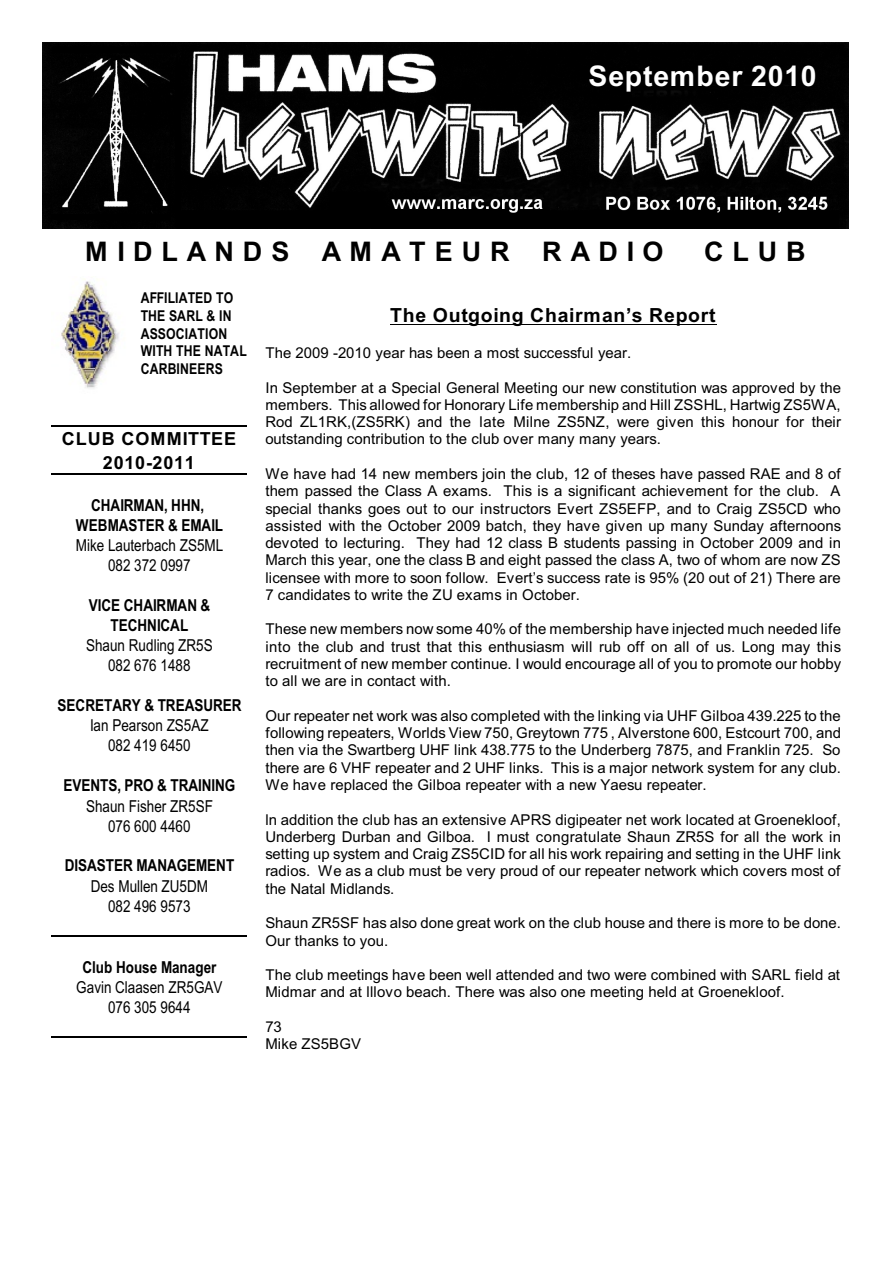
<style>
.page{position:relative;width:893px;height:1263px;background:#fff}
.page>*{position:absolute;margin:0;border:0;box-sizing:border-box;transform-origin:0 0}
.t1{font:700 28.5px "Arial";letter-spacing:.025em;color:#fff}
.t2{font:700 27px "Arial";letter-spacing:.33em;color:#000}
.t3{font:700 19.5px "Arial";letter-spacing:.035em;color:#000}
.t4{font:700 18px/23.4px "Arial";letter-spacing:.045em;color:#000;text-align:center}
.t5{font:16.5px/20.1px "Arial Narrow";color:#000;text-align:center}
.t6{font:700 16.5px/19.8px "Arial Narrow";color:#000;text-align:center}
.t7{font:15px/17.2px "Arial";color:#000;text-align:justify}
.t8{font:700 15px/17.7px "Arial Narrow";letter-spacing:.01em;color:#000}
</style>
<div class="page">
<hr style="left:390px;top:324px;width:326px;height:1px;background:#000">
<hr style="left:51px;top:425px;width:196px;height:1px;background:#000">
<hr style="left:51px;top:473px;width:196px;height:1px;background:#000">
<hr style="left:51px;top:936px;width:196px;height:1px;background:#000">
<hr style="left:51px;top:1036px;width:196px;height:2px;background:#000">
<img style="left:43px;top:42px;width:805px;height:186px">
<img style="left:61px;top:279px;width:58px;height:109px">
<h1 class="t1" style="left:589px;top:65px;width:230px">September 2010</h1>
<h2 class="t2" style="left:85px;top:242px;width:580px">MIDLANDS AMATEUR RADIO</h2>
<h2 class="t2" style="left:704px;top:242px;width:103px">CLUB</h2>
<p class="t8" style="left:141px;top:290px;width:108px">AFFILIATED TO<br>THE SARL &amp; IN<br>ASSOCIATION<br>WITH THE NATAL<br>CARBINEERS</p>
<p class="t4" style="left:62px;top:429px;width:176px">CLUB COMMITTEE<br>2010-2011</p>
<p class="t6" style="left:76px;top:497px;width:149px">CHAIRMAN, HHN,<br>WEBMASTER &amp; EMAIL</p>
<p class="t5" style="left:76px;top:537px;width:149px">Mike Lauterbach ZS5ML<br>082 372 0997</p>
<p class="t6" style="left:89px;top:597px;width:123px">VICE CHAIRMAN &amp;<br>TECHNICAL</p>
<p class="t5" style="left:86px;top:637px;width:128px">Shaun Rudling ZR5S<br>082 676 1488</p>
<p class="t6" style="left:58px;top:697px;width:186px">SECRETARY &amp; TREASURER</p>
<p class="t5" style="left:90px;top:717px;width:120px">Ian Pearson ZS5AZ<br>082 419 6450</p>
<p class="t6" style="left:63px;top:777px;width:174px">EVENTS, PRO &amp; TRAINING</p>
<p class="t5" style="left:86px;top:797px;width:128px">Shaun Fisher ZR5SF<br>076 600 4460</p>
<p class="t6" style="left:65px;top:857px;width:171px">DISASTER MANAGEMENT</p>
<p class="t5" style="left:91px;top:877px;width:119px">Des Mullen ZU5DM<br>082 496 9573</p>
<p class="t6" style="left:82px;top:959px;width:136px">Club House Manager</p>
<p class="t5" style="left:76px;top:979px;width:148px">Gavin Claasen ZR5GAV<br>076 305 9644</p>
<h3 class="t3" style="left:390px;top:307px;width:327px">The Outgoing Chairman’s Report</h3>
<p class="t7" style="left:265px;top:345px;width:367px">The 2009 -2010 year has been a most successful year.</p>
<p class="t7" style="left:265px;top:380px;width:577px">In September at a Special General Meeting our new constitution was approved by the members. This allowed for Honorary Life membership and Hill ZSSHL, Hartwig ZS5WA, Rod ZL1RK,(ZS5RK) and the late Milne ZS5NZ, were given this honour for their outstanding contribution to the club over many many years.</p>
<p class="t7" style="left:265px;top:466px;width:577px">We have had 14 new members join the club, 12 of theses have passed RAE and 8 of them passed the Class A exams. This is a significant achievement for the club. A special thanks goes out to our instructors Evert ZS5EFP, and to Craig ZS5CD who assisted with the October 2009 batch, they have given up many Sunday afternoons devoted to lecturing. They had 12 class B students passing in October 2009 and in March this year, one the class B and eight passed the class A, two of whom are now ZS licensee with more to soon follow. Evert’s success rate is 95% (20 out of 21) There are 7 candidates to write the ZU exams in October.</p>
<p class="t7" style="left:265px;top:622px;width:577px">These new members now some 40% of the membership have injected much needed life into the club and trust that this enthusiasm will rub off on all of us. Long may this recruitment of new member continue. I would encourage all of you to promote our hobby to all we are in contact with.</p>
<p class="t7" style="left:265px;top:708px;width:577px">Our repeater net work was also completed with the linking via UHF Gilboa 439.225 to the following repeaters, Worlds View 750, Greytown 775 , Alverstone 600, Estcourt 700, and then via the Swartberg UHF link 438.775 to the Underberg 7875, and Franklin 725. So there are 6 VHF repeater and 2 UHF links. This is a major network system for any club.<br>We have replaced the Gilboa repeater with a new Yaesu repeater.</p>
<p class="t7" style="left:265px;top:812px;width:577px">ln addition the club has an extensive APRS digipeater net work located at Groenekloof, Underberg Durban and Gilboa. I must congratulate Shaun ZR5S for all the work in setting up system and Craig ZS5CID for all his work repairing and setting in the UHF link radios. We as a club must be very proud of our repeater network which covers most of the Natal Midlands.</p>
<p class="t7" style="left:265px;top:916px;width:577px">Shaun ZR5SF has also done great work on the club house and there is more to be done.<br>Our thanks to you.</p>
<p class="t7" style="left:265px;top:967px;width:576px">The club meetings have been well attended and two were combined with SARL field at<br>Midmar and at lllovo beach. There was also one meeting held at Groenekloof.</p>
<p class="t7" style="left:265px;top:1019px;width:97px">73<br>Mike ZS5BGV</p>
</div>
